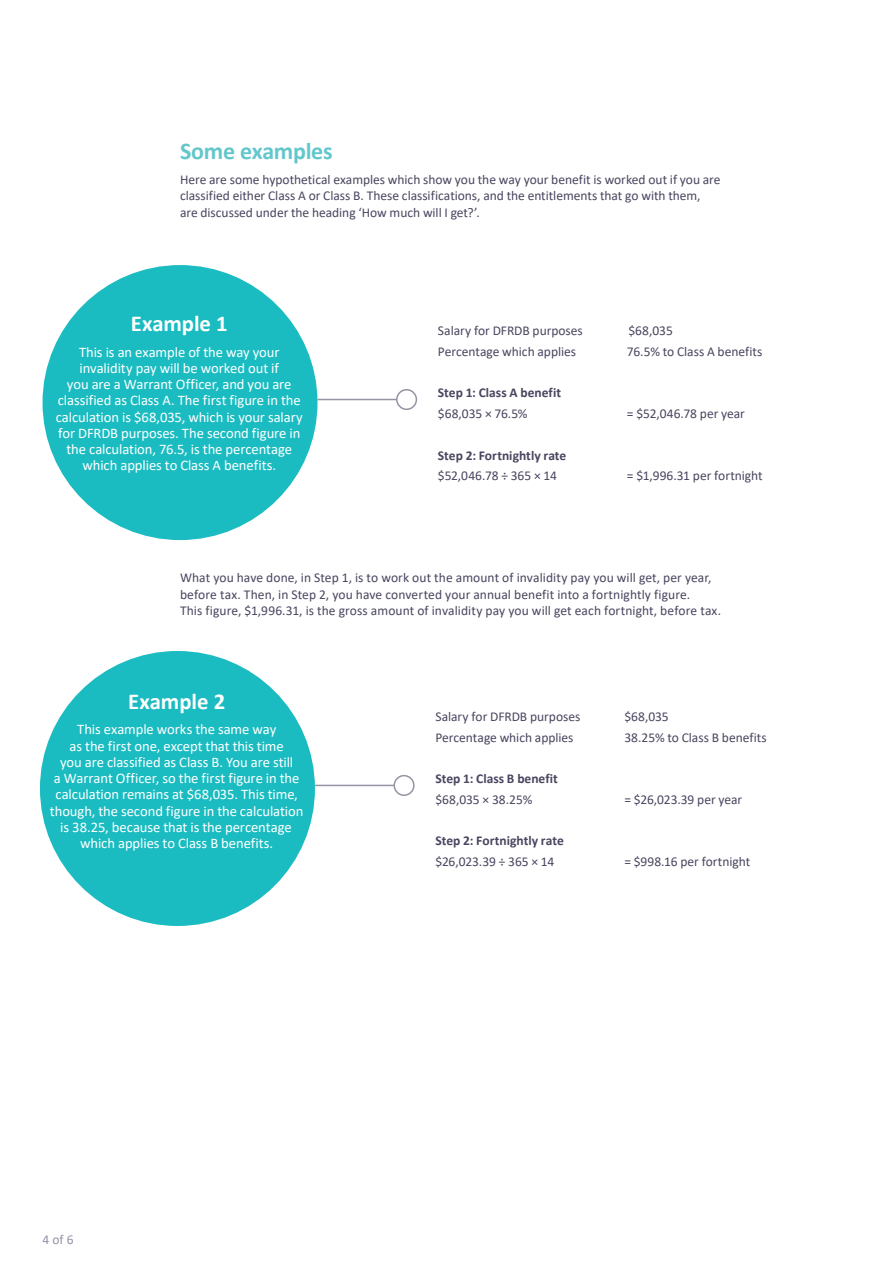
<style>
.page{position:relative;width:893px;height:1263px;background:#fff}
.page>*{position:absolute;margin:0;border:0;box-sizing:border-box;transform-origin:0 0}
.t1{font:700 24px "Calibri";letter-spacing:-.015em;color:#63c7cc}
.t2{font:700 22.8px "Calibri";letter-spacing:-.005em;color:#fff}
.t3{font:14.55px/16.2px "Calibri";letter-spacing:-.005em;color:#fff;text-align:center}
.t4{font:13.5px/16.5px "Calibri";color:#48465f}
.t5{font:700 13.5px "Calibri";color:#48465f}
.t6{font:13.5px "Calibri";color:#9394a4}
</style>
<div class="page">
<div style="left:40px;top:651px;width:275px;height:275px;background:#1abcc1;border-radius:50%"></div>
<hr style="left:315px;top:785px;width:89px;height:1px;background:#9394a4">
<div style="left:394px;top:776px;width:20px;height:19px;background:#fff;border-radius:50%"></div>
<div style="left:394px;top:775px;width:21px;height:21px;border:2px solid #9394a4;border-radius:50%"></div>
<div style="left:43px;top:265px;width:274px;height:275px;background:#1abcc1;border-radius:50%"></div>
<hr style="left:317px;top:399px;width:90px;height:1px;background:#9394a4">
<div style="left:397px;top:390px;width:19px;height:19px;background:#fff;border-radius:50%"></div>
<div style="left:396px;top:389px;width:21px;height:21px;border:2px solid #9394a4;border-radius:50%"></div>
<h1 class="t1" style="left:180px;top:134px;width:154px">Some examples</h1>
<p class="t4" style="left:180px;top:171px;width:542px">Here are some hypothetical examples which show you the way your benefit is worked out if you are classified either Class A or Class B. These classifications, and the entitlements that go with them, are discussed under the heading ‘How much will I get?’.</p>
<h2 class="t2" style="left:131px;top:307px;width:98px">Example 1</h2>
<p class="t3" style="left:56px;top:343px;width:249px">This is an example of the way your invalidity pay will be worked out if<br>you are a Warrant Officer, and you are classified as Class A. The first figure in the calculation is $68,035, which is your salary for DFRDB purposes. The second figure in the calculation, 76.5, is the percentage which applies to Class A benefits.</p>
<p class="t4" style="left:438px;top:322px;width:146px">Salary for DFRDB purposes</p>
<p class="t4" style="left:628px;top:322px;width:46px">$68,035</p>
<p class="t4" style="left:438px;top:343px;width:140px">Percentage which applies</p>
<p class="t4" style="left:627px;top:343px;width:137px">76.5% to Class A benefits</p>
<p class="t5" style="left:438px;top:383px;width:125px">Step 1: Class A benefit</p>
<p class="t4" style="left:438px;top:405px;width:91px">$68,035 × 76.5%</p>
<p class="t4" style="left:627px;top:405px;width:119px">= $52,046.78 per year</p>
<p class="t5" style="left:438px;top:445px;width:130px">Step 2: Fortnightly rate</p>
<p class="t4" style="left:438px;top:467px;width:120px">$52,046.78 ÷ 365 × 14</p>
<p class="t4" style="left:627px;top:467px;width:137px">= $1,996.31 per fortnight</p>
<p class="t4" style="left:180px;top:569px;width:543px">What you have done, in Step 1, is to work out the amount of invalidity pay you will get, per year, before tax. Then, in Step 2, you have converted your annual benefit into a fortnightly figure.<br>This figure, $1,996.31, is the gross amount of invalidity pay you will get each fortnight, before tax.</p>
<h2 class="t2" style="left:128px;top:685px;width:98px">Example 2</h2>
<p class="t3" style="left:50px;top:721px;width:255px">This example works the same way<br>as the first one, except that this time<br>you are classified as Class B. You are still<br>a Warrant Officer, so the first figure in the calculation remains at $68,035. This time, though, the second figure in the calculation is 38.25, because that is the percentage which applies to Class B benefits.</p>
<p class="t4" style="left:435px;top:708px;width:146px">Salary for DFRDB purposes</p>
<p class="t4" style="left:624px;top:708px;width:46px">$68,035</p>
<p class="t4" style="left:435px;top:728px;width:140px">Percentage which applies</p>
<p class="t4" style="left:624px;top:728px;width:144px">38.25% to Class B benefits</p>
<p class="t5" style="left:435px;top:769px;width:124px">Step 1: Class B benefit</p>
<p class="t4" style="left:435px;top:791px;width:98px">$68,035 × 38.25%</p>
<p class="t4" style="left:624px;top:791px;width:119px">= $26,023.39 per year</p>
<p class="t5" style="left:435px;top:831px;width:130px">Step 2: Fortnightly rate</p>
<p class="t4" style="left:435px;top:853px;width:120px">$26,023.39 ÷ 365 × 14</p>
<p class="t4" style="left:624px;top:853px;width:127px">= $998.16 per fortnight</p>
<p class="t6" style="left:43px;top:1230px;width:33px">4 of 6</p>
</div>
